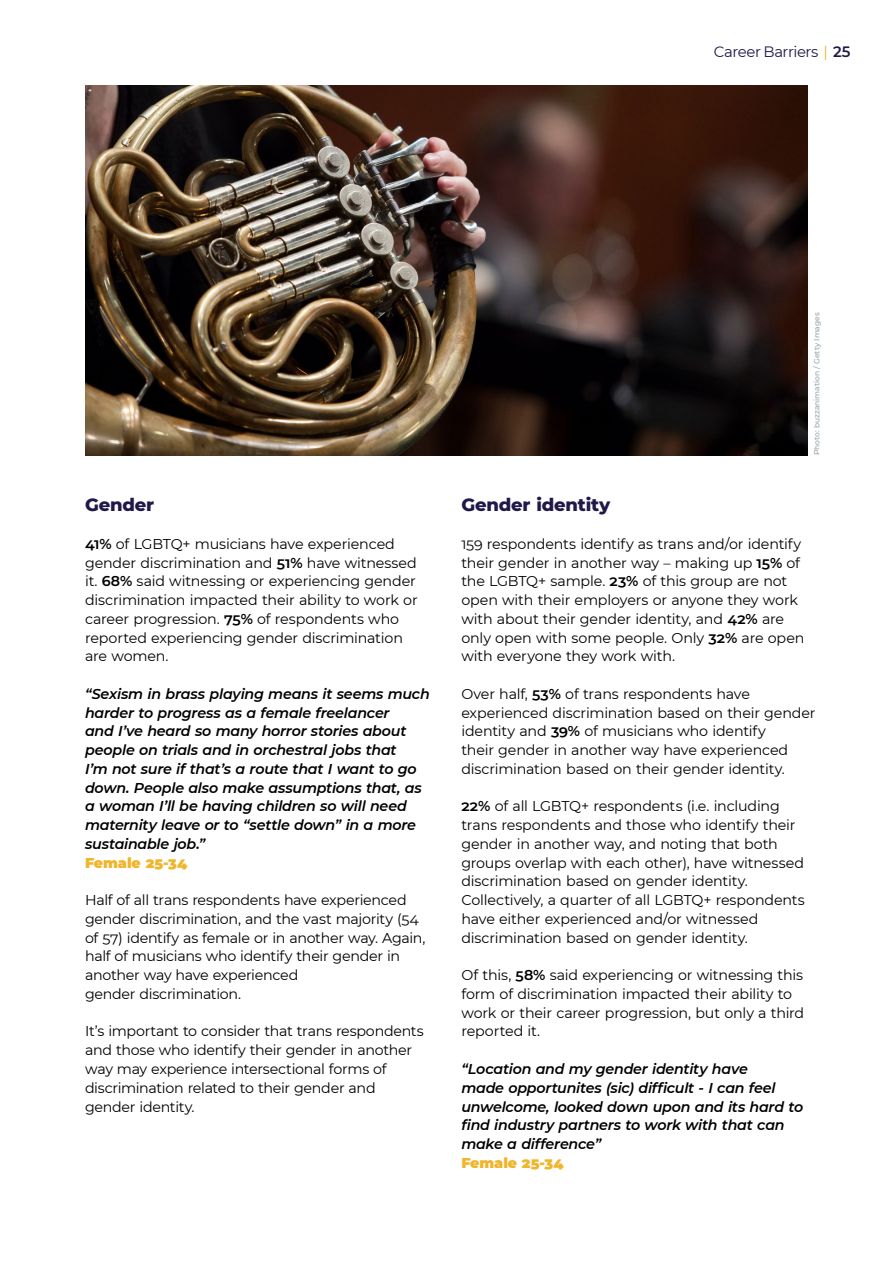
<style>
.page{position:relative;width:893px;height:1263px;background:#fff}
.page>*{position:absolute;margin:0;border:0;box-sizing:border-box;transform-origin:0 0}
.t1{font:800 18px "Montserrat";letter-spacing:-.01em;color:#21184a}
.t2{font:15px "Montserrat";letter-spacing:-.03em;color:#21184a}
.t3{font:14.25px/18.8px "Montserrat";letter-spacing:-.015em;color:#000}
.t4{font:italic 600 14.25px/18.8px "Montserrat";letter-spacing:-.015em;color:#000}
.t5{font:900 14.25px "Montserrat";color:#f0b52a}
.t6{font:500 7.5px "Montserrat";color:#95a3ab}
.s1{color:#f0b52a}
.s2{font-weight:600}
</style>
<div class="page">
<img style="left:85px;top:85px;width:723px;height:370px">
<p class="t2" style="left:714px;top:41px;width:138px">Career Barriers <span class="s1">|</span> <span class="s2">25</span></p>
<p class="t1" style="left:85px;top:492px;width:71px">Gender</p>
<p class="t3" style="left:85px;top:534px;width:334px"><span class="s2">41%</span> of LGBTQ+ musicians have experienced gender discrimination and <span class="s2">51%</span> have witnessed it. <span class="s2">68%</span> said witnessing or experiencing gender discrimination impacted their ability to work or career progression. <span class="s2">75%</span> of respondents who reported experiencing gender discrimination are women.</p>
<p class="t4" style="left:85px;top:684px;width:346px">“Sexism in brass playing means it seems much harder to progress as a female freelancer<br>and I’ve heard so many horror stories about people on trials and in orchestral jobs that<br>I’m not sure if that’s a route that I want to go down. People also make assumptions that, as a woman I’ll be having children so will need maternity leave or to “settle down” in a more sustainable job.”</p>
<p class="t5" style="left:85px;top:852px;width:104px">Female 25-34</p>
<p class="t3" style="left:85px;top:890px;width:342px">Half of all trans respondents have experienced gender discrimination, and the vast majority (54 of 57) identify as female or in another way. Again, half of musicians who identify their gender in another way have experienced<br>gender discrimination.</p>
<p class="t3" style="left:85px;top:1021px;width:340px">It’s important to consider that trans respondents and those who identify their gender in another way may experience intersectional forms of discrimination related to their gender and gender identity.</p>
<p class="t6" style="left:811px;top:455px;width:144px;rotate:-90deg">Photo: buzzanimation / Getty Images</p>
<p class="t1" style="left:461px;top:492px;width:151px">Gender identity</p>
<p class="t3" style="left:461px;top:534px;width:345px">159 respondents identify as trans and/or identify their gender in another way – making up <span class="s2">15%</span> of the LGBTQ+ sample. <span class="s2">23%</span> of this group are not open with their employers or anyone they work with about their gender identity, and <span class="s2">42%</span> are only open with some people. Only <span class="s2">32%</span> are open with everyone they work with.</p>
<p class="t3" style="left:461px;top:684px;width:356px">Over half, <span class="s2">53%</span> of trans respondents have experienced discrimination based on their gender identity and <span class="s2">39%</span> of musicians who identify<br>their gender in another way have experienced discrimination based on their gender identity.</p>
<p class="t3" style="left:461px;top:796px;width:345px"><span class="s2">22%</span> of all LGBTQ+ respondents (i.e. including trans respondents and those who identify their gender in another way, and noting that both groups overlap with each other), have witnessed discrimination based on gender identity.<br>Collectively, a quarter of all LGBTQ+ respondents have either experienced and/or witnessed discrimination based on gender identity.</p>
<p class="t3" style="left:461px;top:965px;width:344px">Of this, <span class="s2">58%</span> said experiencing or witnessing this form of discrimination impacted their ability to work or their career progression, but only a third reported it.</p>
<p class="t4" style="left:461px;top:1059px;width:343px">“Location and my gender identity have<br>made opportunites (sic) difficult - I can feel unwelcome, looked down upon and its hard to find industry partners to work with that can make a difference”</p>
<p class="t5" style="left:461px;top:1152px;width:104px">Female 25-34</p>
</div>
